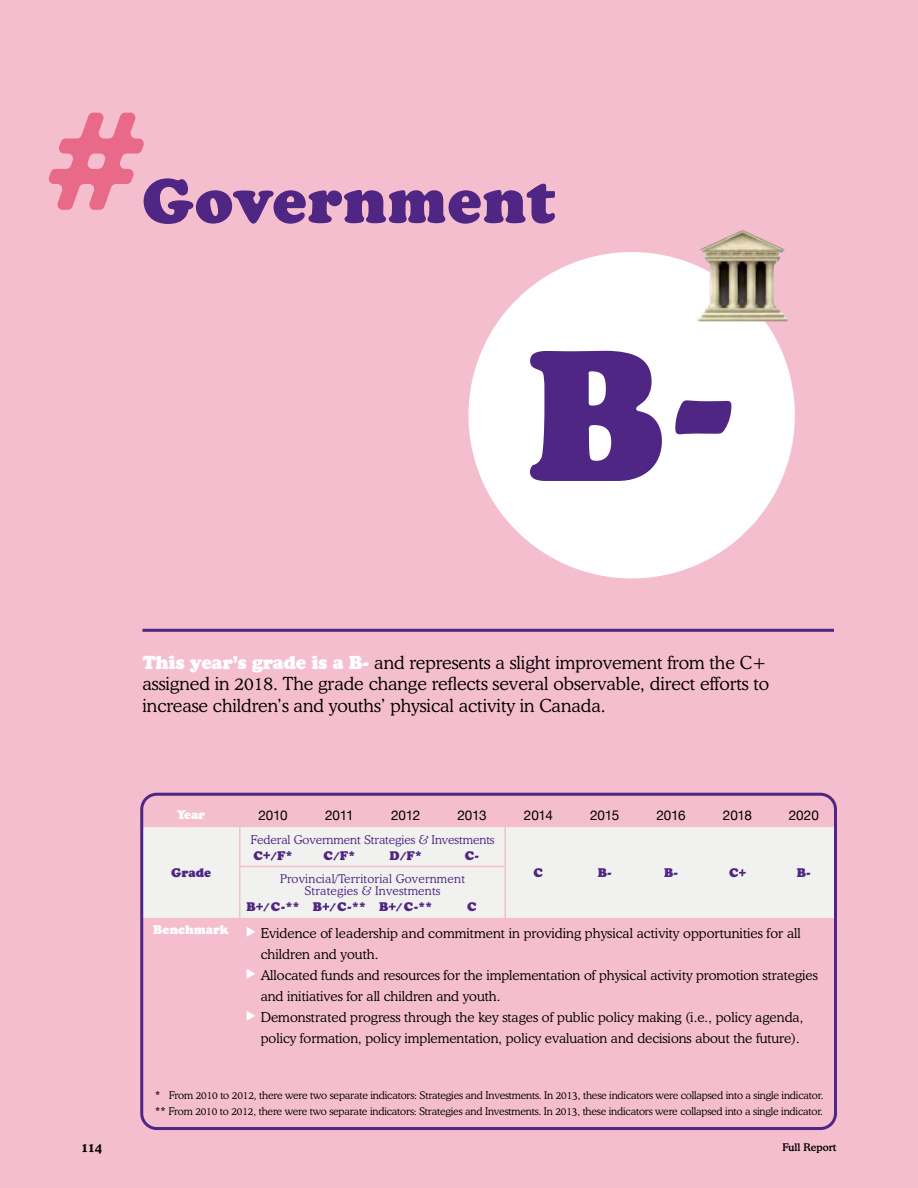
<style>
.page{position:relative;width:918px;height:1188px;background:#f5bece}
.page>*{position:absolute;margin:0;border:0;box-sizing:border-box;transform-origin:0 0}
.t1{font:900 178.5px "Cooper BT";color:#4f2683}
.Intro{font:900 60px "Cooper BT";letter-spacing:.01em;color:#4f2683}
.Grade_bodycopy{font:300 18px/21.6px "Cooper BT";color:#000}
.t2{font:300 13.5px/21px "Cooper BT";color:#000}
.t3{font:13.5px "Helvetica Neue";letter-spacing:-.015em;color:#000}
.Hed_C{font:300 12px/12px "Cooper BT";letter-spacing:.02em;color:#4f2683;text-align:center}
.Hed_C-2{font:900 12px "Cooper BT";color:#4f2683}
.Hed_C-3{font:300 12px "Cooper BT";color:#4f2683}
.Hed_C-4{font:900 12px "Cooper BT";color:#fff}
.t4{font:700 12px "Cooper BT";color:#000}
.Footnote{font:300 10.5px "Cooper BT";letter-spacing:-.015em;color:#000}
.t5{font:500 10.5px "Cooper BT";color:#000}
.s1{font-weight:900;color:#fff}
.s2{color:#fff}
</style>
<div class="page">
<svg style="left:48px;top:113px;width:97px;height:97px;background:#ee94ab"></svg>
<div style="left:468px;top:252px;width:327px;height:326px;background:#fff;border-radius:50%"></div>
<hr style="left:142px;top:629px;width:692px;height:3px;background:#4f2683">
<div style="left:144px;top:827px;width:689px;height:91px;background:#f1f1f0"></div>
<hr style="left:239px;top:827px;width:2px;height:23px;background:#f5bece">
<hr style="left:504px;top:827px;width:2px;height:23px;background:#f5bece">
<svg style="left:239px;top:850px;width:2px;height:16px"></svg>
<svg style="left:504px;top:850px;width:2px;height:16px"></svg>
<hr style="left:239px;top:866px;width:67px;height:1px;background:#f5bece">
<hr style="left:239px;top:867px;width:2px;height:35px;background:#f5bece">
<hr style="left:306px;top:866px;width:66px;height:1px;background:#f5bece">
<hr style="left:372px;top:866px;width:67px;height:1px;background:#f5bece">
<hr style="left:439px;top:866px;width:67px;height:1px;background:#f5bece">
<hr style="left:504px;top:867px;width:2px;height:35px;background:#f5bece">
<svg style="left:239px;top:902px;width:2px;height:16px"></svg>
<svg style="left:504px;top:902px;width:2px;height:16px"></svg>
<svg style="left:739px;top:869px;width:7px;height:7px"></svg>
<svg style="left:263px;top:852px;width:7px;height:7px"></svg>
<svg style="left:256px;top:903px;width:7px;height:7px"></svg>
<svg style="left:322px;top:903px;width:7px;height:7px"></svg>
<svg style="left:389px;top:903px;width:7px;height:7px"></svg>
<div style="left:140px;top:793px;width:697px;height:337px;border:3px solid #4f2683;border-radius:15px"></div>
<img style="left:697px;top:230px;width:91px;height:91px">
<h1 class="Intro" style="left:142px;top:165px;width:415px">Government</h1>
<h2 class="t1" style="left:527px;top:301px;width:212px">B-</h2>
<p class="Grade_bodycopy" style="left:142px;top:651px;width:628px"><span class="s1">This year’s grade is a B-</span> and represents a slight improvement from the C+ assigned in 2018. The grade change reflects several observable, direct efforts to increase children’s and youths’ physical activity in Canada.</p>
<h3 class="Hed_C-4" style="left:177px;top:807px;width:30px">Year</h3>
<p class="t3" style="left:258px;top:806px;width:31px">2010</p>
<p class="t3" style="left:325px;top:806px;width:30px">2011</p>
<p class="t3" style="left:391px;top:806px;width:31px">2012</p>
<p class="t3" style="left:457px;top:806px;width:31px">2013</p>
<p class="t3" style="left:524px;top:806px;width:30px">2014</p>
<p class="t3" style="left:590px;top:806px;width:31px">2015</p>
<p class="t3" style="left:657px;top:806px;width:31px">2016</p>
<p class="t3" style="left:723px;top:806px;width:31px">2018</p>
<p class="t3" style="left:789px;top:806px;width:32px">2020</p>
<h3 class="Hed_C-2" style="left:171px;top:866px;width:41px">Grade</h3>
<h3 class="Hed_C-3" style="left:250px;top:832px;width:246px">Federal Government Strategies &amp; Investments</h3>
<h3 class="Hed_C-2" style="left:253px;top:848px;width:41px">C ⁄F*</h3>
<h3 class="Hed_C-2" style="left:323px;top:848px;width:33px">C⁄F*</h3>
<h3 class="Hed_C-2" style="left:390px;top:848px;width:34px">D⁄F*</h3>
<h3 class="Hed_C-2" style="left:465px;top:848px;width:16px">C-</h3>
<h3 class="Hed_C" style="left:280px;top:873px;width:186px">Provincial/Territorial Government<br>Strategies &amp; Investments</h3>
<h3 class="Hed_C-2" style="left:246px;top:900px;width:55px">B ⁄ C-**</h3>
<h3 class="Hed_C-2" style="left:313px;top:900px;width:55px">B ⁄ C-**</h3>
<h3 class="Hed_C-2" style="left:379px;top:900px;width:55px">B ⁄ C-**</h3>
<h3 class="Hed_C-2" style="left:467px;top:900px;width:11px">C</h3>
<h3 class="Hed_C-2" style="left:534px;top:866px;width:11px">C</h3>
<h3 class="Hed_C-2" style="left:598px;top:866px;width:16px">B-</h3>
<h3 class="Hed_C-2" style="left:664px;top:866px;width:16px">B-</h3>
<h3 class="Hed_C-2" style="left:729px;top:866px;width:11px">C</h3>
<h3 class="Hed_C-2" style="left:797px;top:866px;width:16px">B-</h3>
<h3 class="Hed_C-4" style="left:153px;top:923px;width:77px">Benchmark</h3>
<p class="t2" style="left:261px;top:922px;width:542px;text-indent:-15px"><span class="s2">◆</span> Evidence of leadership and commitment in providing physical activity opportunities for all children and youth.</p>
<p class="t2" style="left:261px;top:964px;width:559px;text-indent:-15px"><span class="s2">◆</span> Allocated funds and resources for the implementation of physical activity promotion strategies and initiatives for all children and youth.</p>
<p class="t2" style="left:246px;top:1006px;width:559px;text-align:right"><span class="s2">◆</span> Demonstrated progress through the key stages of public policy making (i.e., policy agenda, policy formation, policy implementation, policy evaluation and decisions about the future).</p>
<p class="Footnote" style="left:155px;top:1089px;width:670px">* From 2010 to 2012, there were two separate indicators: Strategies and Investments. In 2013, these indicators were collapsed into a single indicator.</p>
<p class="Footnote" style="left:155px;top:1104px;width:669px">** From 2010 to 2012, there were two separate indicators: Strategies and Investments. In 2013, these indicators were collapsed into a single indicator.</p>
<p class="t4" style="left:81px;top:1140px;width:22px">114</p>
<p class="t5" style="left:783px;top:1141px;width:55px">Full Report</p>
</div>
